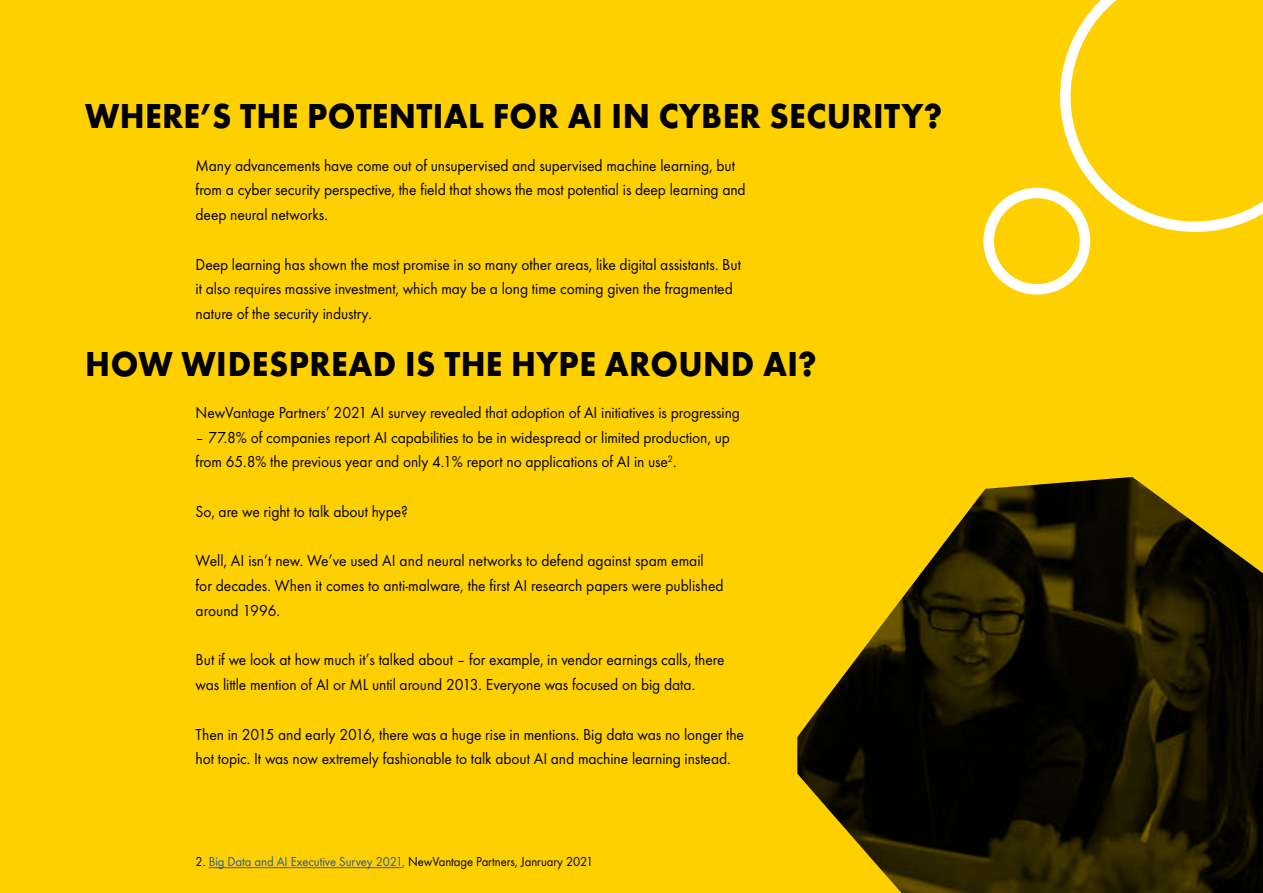
<style>
.page{position:relative;width:1263px;height:893px;background:#ffd000}
.page>*{position:absolute;margin:0;border:0;box-sizing:border-box;transform-origin:0 0}
.t1{font:700 36px "Function Pro";letter-spacing:.01em;color:#000;scale:.94 1}
.t2{font:16.5px/24.8px "Function Pro";letter-spacing:-.005em;color:#000;scale:.94 1}
.t3{font:13.5px "Function Pro";letter-spacing:-.005em;color:#000;scale:.94 1}
.s1{color:#275b9b}
</style>
<div class="page">
<img style="left:797px;top:477px;width:466px;height:416px">
<svg style="left:983px;top:0;width:280px;height:295px"></svg>
<hr style="left:209px;top:867px;width:193px;height:1px;background:#275b9b">
<h1 class="t1" style="left:85px;top:94px;width:913px">WHERE’S THE POTENTIAL FOR AI IN CYBER SECURITY?</h1>
<p class="t2" style="left:196px;top:153px;width:587px">Many advancements have come out of unsupervised and supervised machine learning, but from a cyber security perspective, the field that shows the most potential is deep learning and deep neural networks.</p>
<p class="t2" style="left:196px;top:252px;width:582px">Deep learning has shown the most promise in so many other areas, like digital assistants. But it also requires massive investment, which may be a long time coming given the fragmented nature of the security industry.</p>
<h1 class="t1" style="left:85px;top:341px;width:780px">HOW WIDESPREAD IS THE HYPE AROUND AI?</h1>
<p class="t2" style="left:196px;top:400px;width:581px">NewVantage Partners’ 2021 AI survey revealed that adoption of AI initiatives is progressing</p>
<p class="t2" style="left:196px;top:425px;width:570px">– 77.8% of companies report AI capabilities to be in widespread or limited production, up from 65.8% the previous year and only 4.1% report no applications of AI in use<sup>2</sup>.</p>
<p class="t2" style="left:196px;top:499px;width:227px">So, are we right to talk about hype?</p>
<p class="t2" style="left:196px;top:548px;width:563px">Well, AI isn’t new. We’ve used AI and neural networks to defend against spam email for decades. When it comes to anti-malware, the first AI research papers were published around 1996.</p>
<p class="t2" style="left:196px;top:647px;width:564px">But if we look at how much it’s talked about – for example, in vendor earnings calls, there was little mention of AI or ML until around 2013. Everyone was focused on big data.</p>
<p class="t2" style="left:196px;top:722px;width:585px">Then in 2015 and early 2016, there was a huge rise in mentions. Big data was no longer the hot topic. It was now extremely fashionable to talk about AI and machine learning instead.</p>
<p class="t3" style="left:196px;top:854px;width:425px">2. <span class="s1">Big Data and AI Executive Survey 2021,</span> NewVantage Partners, Janruary 2021</p>
</div>
